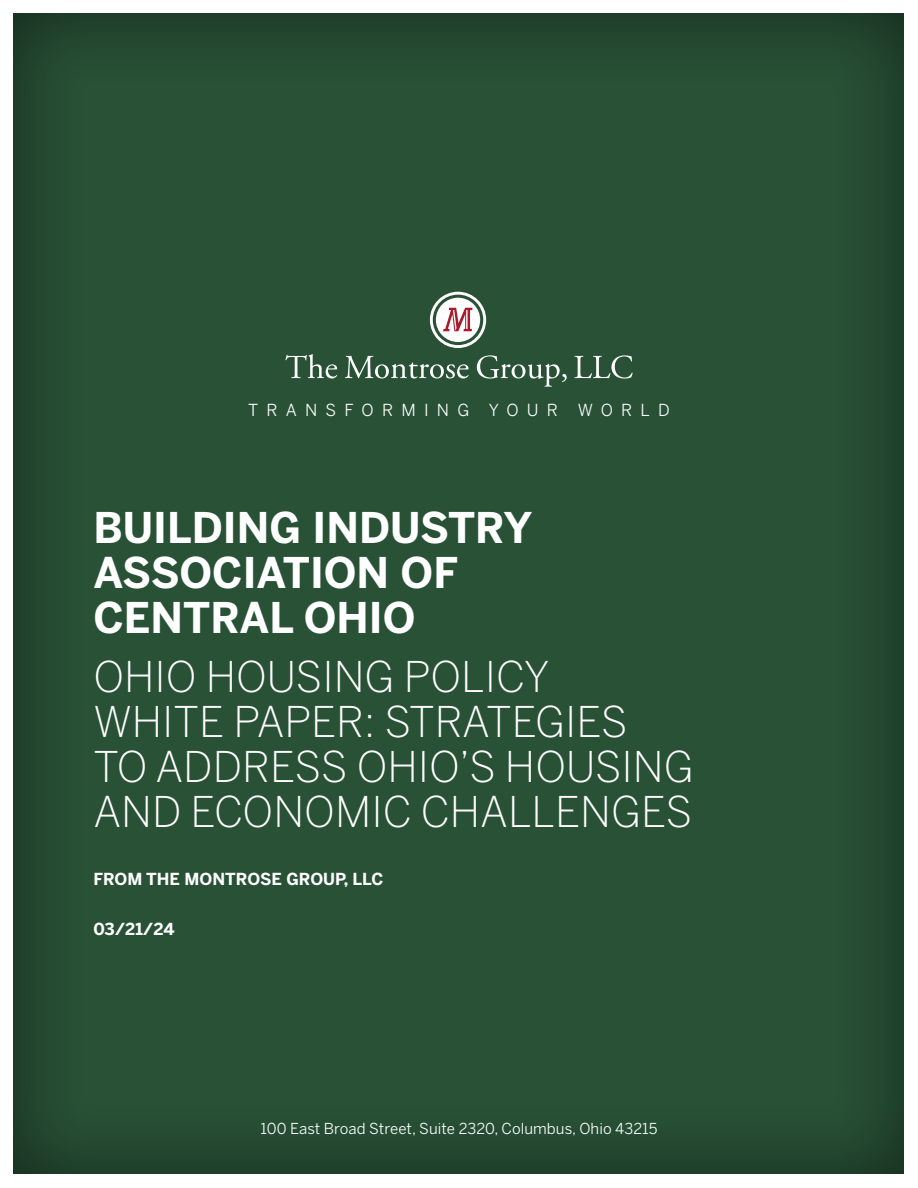
<style>
.page{position:relative;width:918px;height:1188px;background:#fff}
.page>*{position:absolute;margin:0;border:0;box-sizing:border-box;transform-origin:0 0}
.t1{font:300 42px/45px "Benton Sans";color:#fff}
.t2{font:700 42px/45px "Benton Sans";color:#fff}
.t3{font:700 16.5px "Benton Sans";color:#fff}
.t4{font:16.5px "Benton Sans";letter-spacing:.5em;color:#fff}
.t5{font:15px "Benton Sans";letter-spacing:.005em;color:#fff}
</style>
<div class="page">
<div style="left:1px;top:3px;width:917px;height:1172px;background:#000;opacity:.5"></div>
<svg style="left:285px;top:354px;width:52px;height:25px"></svg>
<svg style="left:345px;top:356px;width:124px;height:23px"></svg>
<svg style="left:477px;top:355px;width:90px;height:32px"></svg>
<svg style="left:574px;top:355px;width:59px;height:24px"></svg>
<div style="left:436px;top:298px;width:44px;height:44px;background:#fff;border-radius:50%"></div>
<div style="left:430px;top:292px;width:56px;height:56px;border:3px solid #fff;border-radius:50%"></div>
<svg style="left:443px;top:308px;width:30px;height:23px"></svg>
<p class="t4" style="left:248px;top:400px;width:423px">TRANSFORMING YOUR WORLD</p>
<p class="t2" style="left:93px;top:505px;width:441px">BUILDING INDUSTRY<br>ASSOCIATION OF<br>CENTRAL OHIO</p>
<p class="t1" style="left:93px;top:654px;width:602px">OHIO HOUSING POLICY<br>WHITE PAPER: STRATEGIES<br>TO ADDRESS OHIO’S HOUSING<br>AND ECONOMIC CHALLENGES</p>
<p class="t3" style="left:93px;top:870px;width:292px">FROM THE MONTROSE GROUP, LLC</p>
<p class="t3" style="left:93px;top:919px;width:83px">03/21/24</p>
<p class="t5" style="left:261px;top:1120px;width:399px">100 East Broad Street, Suite 2320, Columbus, Ohio 43215</p>
</div>
